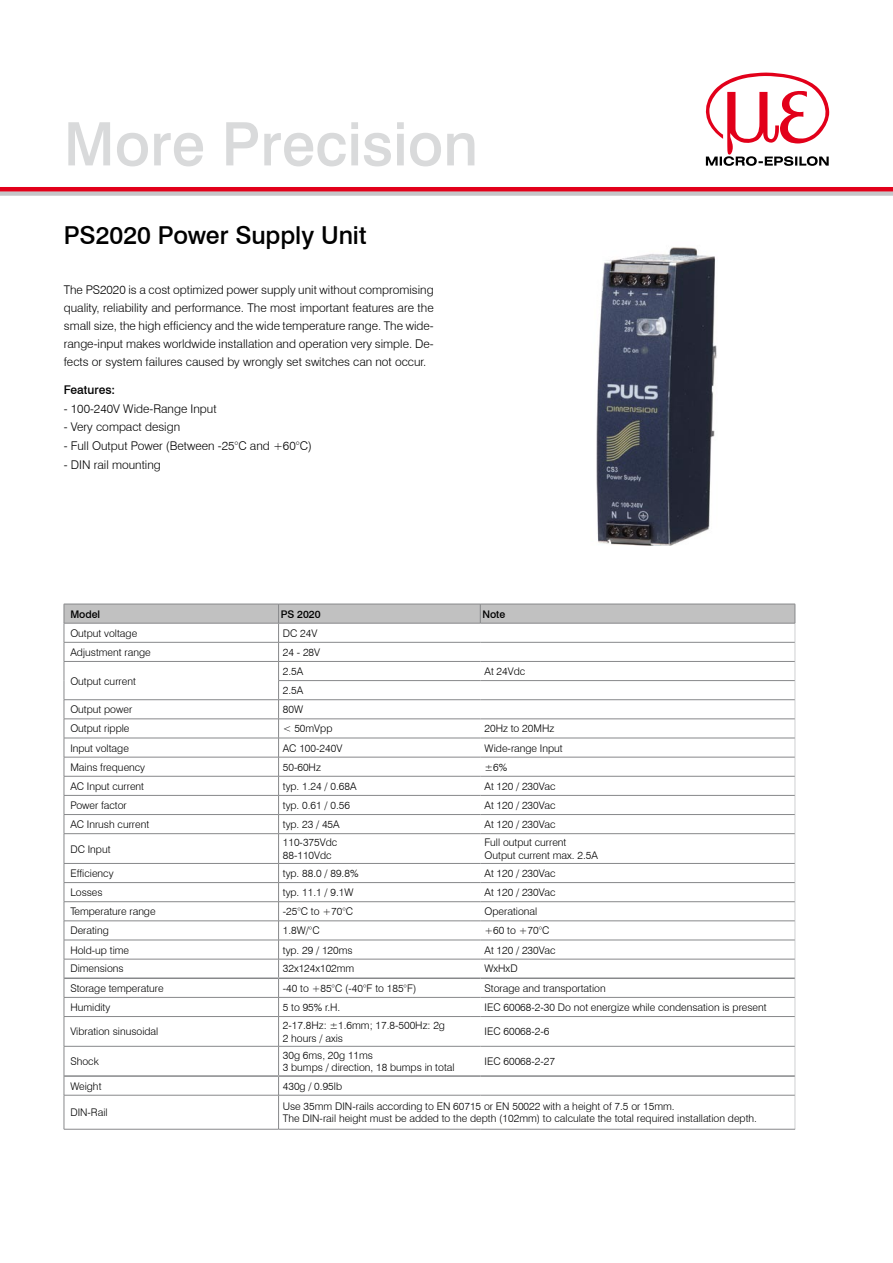
<style>
.page{position:relative;width:893px;height:1263px;background:#fff}
.page>*{position:absolute;margin:0;border:0;box-sizing:border-box;transform-origin:0 0}
.t1{font:500 60px "Swiss 721 BT";color:#d9dadb}
.t2{font:500 24.75px "Swiss 721 BT";letter-spacing:-.005em;color:#000}
.t3{font:300 12px/18px "Swiss 721 BT";color:#000;text-align:justify}
.t4{font:500 12px "Swiss 721 BT";color:#000}
.t5{font:300 10.5px/12.6px "Swiss 721 BT";color:#000}
.t6{font:500 10.5px "Swiss 721 BT";color:#000}
</style>
<div class="page">
<div style="left:0;top:191px;width:893px;height:5px;background:#c5c6c8"></div>
<hr style="left:0;top:187px;width:893px;height:4px;background:#e2001a">
<svg style="left:705px;top:73px;width:124px;height:93px"></svg>
<img style="left:596px;top:247px;width:121px;height:298px">
<hr style="left:795px;top:1095px;width:1px;height:34px;background:#cfd0d2">
<hr style="left:64px;top:1095px;width:1px;height:34px;background:#87888a">
<hr style="left:278px;top:1095px;width:1px;height:34px;background:#87888a">
<hr style="left:64px;top:1095px;width:215px;height:1px;background:#87888a">
<hr style="left:64px;top:1129px;width:215px;height:1px;background:#87888a">
<hr style="left:279px;top:1095px;width:201px;height:1px;background:#87888a">
<hr style="left:480px;top:1095px;width:315px;height:1px;background:#87888a">
<hr style="left:279px;top:1129px;width:201px;height:1px;background:#87888a">
<hr style="left:480px;top:1129px;width:315px;height:1px;background:#87888a">
<svg style="left:64px;top:604px;width:732px;height:491px"></svg>
<hr style="left:64px;top:699px;width:215px;height:1px;background:#87888a">
<hr style="left:64px;top:977px;width:215px;height:2px;background:#87888a">
<hr style="left:279px;top:977px;width:201px;height:2px;background:#87888a">
<hr style="left:480px;top:977px;width:315px;height:2px;background:#87888a">
<h1 class="t1" style="left:64px;top:108px;width:416px">More Precision</h1>
<h2 class="t2" style="left:64px;top:220px;width:304px">PS2020 Power Supply Unit</h2>
<p class="t3" style="left:64px;top:281px;width:371px">The PS2020 is a cost optimized power supply unit without compromising quality, reliability and performance. The most important features are the small size, the high efficiency and the wide temperature range. The wide&shy;range-input makes worldwide installation and operation very simple. De&shy;fects or system failures caused by wrongly set switches can not occur.</p>
<p class="t4" style="left:64px;top:382px;width:53px">Features:</p>
<p class="t3" style="left:64px;top:399px;width:154px">- 100-240V Wide-Range Input</p>
<p class="t3" style="left:64px;top:418px;width:118px">- Very compact design</p>
<p class="t3" style="left:64px;top:437px;width:250px">- Full Output Power (Between -25°C and +60°C)</p>
<p class="t3" style="left:64px;top:455px;width:99px">- DIN rail mounting</p>
<p class="t6" style="left:70px;top:607px;width:31px">Model</p>
<p class="t6" style="left:281px;top:607px;width:41px">PS 2020</p>
<p class="t6" style="left:482px;top:607px;width:24px">Note</p>
<p class="t5" style="left:70px;top:627px;width:68px">Output voltage</p>
<p class="t5" style="left:283px;top:627px;width:36px">DC 24V</p>
<p class="t5" style="left:70px;top:646px;width:82px">Adjustment range</p>
<p class="t5" style="left:283px;top:646px;width:39px">24 - 28V</p>
<p class="t5" style="left:70px;top:674px;width:67px">Output current</p>
<p class="t5" style="left:283px;top:665px;width:22px">2.5A</p>
<p class="t5" style="left:485px;top:665px;width:42px">At 24Vdc</p>
<p class="t5" style="left:283px;top:684px;width:22px">2.5A</p>
<p class="t5" style="left:70px;top:703px;width:63px">Output power</p>
<p class="t5" style="left:283px;top:703px;width:22px">80W</p>
<p class="t5" style="left:70px;top:722px;width:61px">Output ripple</p>
<p class="t5" style="left:283px;top:722px;width:51px">&lt; 50mVpp</p>
<p class="t5" style="left:485px;top:722px;width:71px">20Hz to 20MHz</p>
<p class="t5" style="left:70px;top:741px;width:60px">Input voltage</p>
<p class="t5" style="left:283px;top:741px;width:61px">AC 100-240V</p>
<p class="t5" style="left:485px;top:741px;width:80px">Wide-range Input</p>
<p class="t5" style="left:70px;top:760px;width:76px">Mains frequency</p>
<p class="t5" style="left:283px;top:760px;width:40px">50-60Hz</p>
<p class="t5" style="left:485px;top:760px;width:24px">±6%</p>
<p class="t5" style="left:70px;top:780px;width:75px">AC Input current</p>
<p class="t5" style="left:283px;top:780px;width:75px">typ. 1.24 / 0.68A</p>
<p class="t5" style="left:485px;top:780px;width:72px">At 120 / 230Vac</p>
<p class="t5" style="left:70px;top:799px;width:58px">Power factor</p>
<p class="t5" style="left:283px;top:799px;width:69px">typ. 0.61 / 0.56</p>
<p class="t5" style="left:485px;top:799px;width:72px">At 120 / 230Vac</p>
<p class="t5" style="left:70px;top:818px;width:80px">AC Inrush current</p>
<p class="t5" style="left:283px;top:818px;width:58px">typ. 23 / 45A</p>
<p class="t5" style="left:485px;top:818px;width:72px">At 120 / 230Vac</p>
<p class="t5" style="left:70px;top:842px;width:42px">DC Input</p>
<p class="t5" style="left:283px;top:836px;width:56px">110-375Vdc<br>88-110Vdc</p>
<p class="t5" style="left:485px;top:836px;width:115px">Full output current<br>Output current max. 2.5A</p>
<p class="t5" style="left:70px;top:867px;width:45px">Efficiency</p>
<p class="t5" style="left:283px;top:867px;width:77px">typ. 88.0 / 89.8%</p>
<p class="t5" style="left:485px;top:867px;width:72px">At 120 / 230Vac</p>
<p class="t5" style="left:70px;top:886px;width:34px">Losses</p>
<p class="t5" style="left:283px;top:886px;width:72px">typ. 11.1 / 9.1W</p>
<p class="t5" style="left:485px;top:886px;width:72px">At 120 / 230Vac</p>
<p class="t5" style="left:70px;top:905px;width:87px">Temperature range</p>
<p class="t5" style="left:283px;top:905px;width:72px">-25°C to +70°C</p>
<p class="t5" style="left:485px;top:905px;width:54px">Operational</p>
<p class="t5" style="left:70px;top:924px;width:40px">Derating</p>
<p class="t5" style="left:283px;top:924px;width:38px">1.8W/°C</p>
<p class="t5" style="left:485px;top:924px;width:66px">+60 to +70°C</p>
<p class="t5" style="left:70px;top:943px;width:60px">Hold-up time</p>
<p class="t5" style="left:283px;top:943px;width:71px">typ. 29 / 120ms</p>
<p class="t5" style="left:485px;top:943px;width:72px">At 120 / 230Vac</p>
<p class="t5" style="left:70px;top:962px;width:55px">Dimensions</p>
<p class="t5" style="left:283px;top:962px;width:73px">32x124x102mm</p>
<p class="t5" style="left:485px;top:962px;width:35px">WxHxD</p>
<p class="t5" style="left:70px;top:982px;width:95px">Storage temperature</p>
<p class="t5" style="left:283px;top:982px;width:135px">-40 to +85°C (-40°F to 185°F)</p>
<p class="t5" style="left:485px;top:982px;width:123px">Storage and transportation</p>
<p class="t5" style="left:70px;top:1001px;width:41px">Humidity</p>
<p class="t5" style="left:283px;top:1001px;width:59px">5 to 95% r.H.</p>
<p class="t5" style="left:485px;top:1001px;width:284px">IEC 60068-2-30 Do not energize while condensation is present</p>
<p class="t5" style="left:70px;top:1025px;width:90px">Vibration sinusoidal</p>
<p class="t5" style="left:283px;top:1019px;width:164px">2-17.8Hz: ±1.6mm; 17.8-500Hz: 2g<br>2 hours / axis</p>
<p class="t5" style="left:485px;top:1025px;width:66px">IEC 60068-2-6</p>
<p class="t5" style="left:70px;top:1055px;width:30px">Shock</p>
<p class="t5" style="left:283px;top:1048px;width:173px">30g 6ms, 20g 11ms<br>3 bumps / direction, 18 bumps in total</p>
<p class="t5" style="left:485px;top:1055px;width:72px">IEC 60068-2-27</p>
<p class="t5" style="left:70px;top:1080px;width:33px">Weight</p>
<p class="t5" style="left:283px;top:1080px;width:61px">430g / 0.95lb</p>
<p class="t5" style="left:70px;top:1106px;width:39px">DIN-Rail</p>
<p class="t5" style="left:283px;top:1100px;width:476px">Use 35mm DIN-rails according to EN 60715 or EN 50022 with a height of 7.5 or 15mm.<br>The DIN-rail height must be added to the depth (102mm) to calculate the total required installation depth.</p>
</div>
